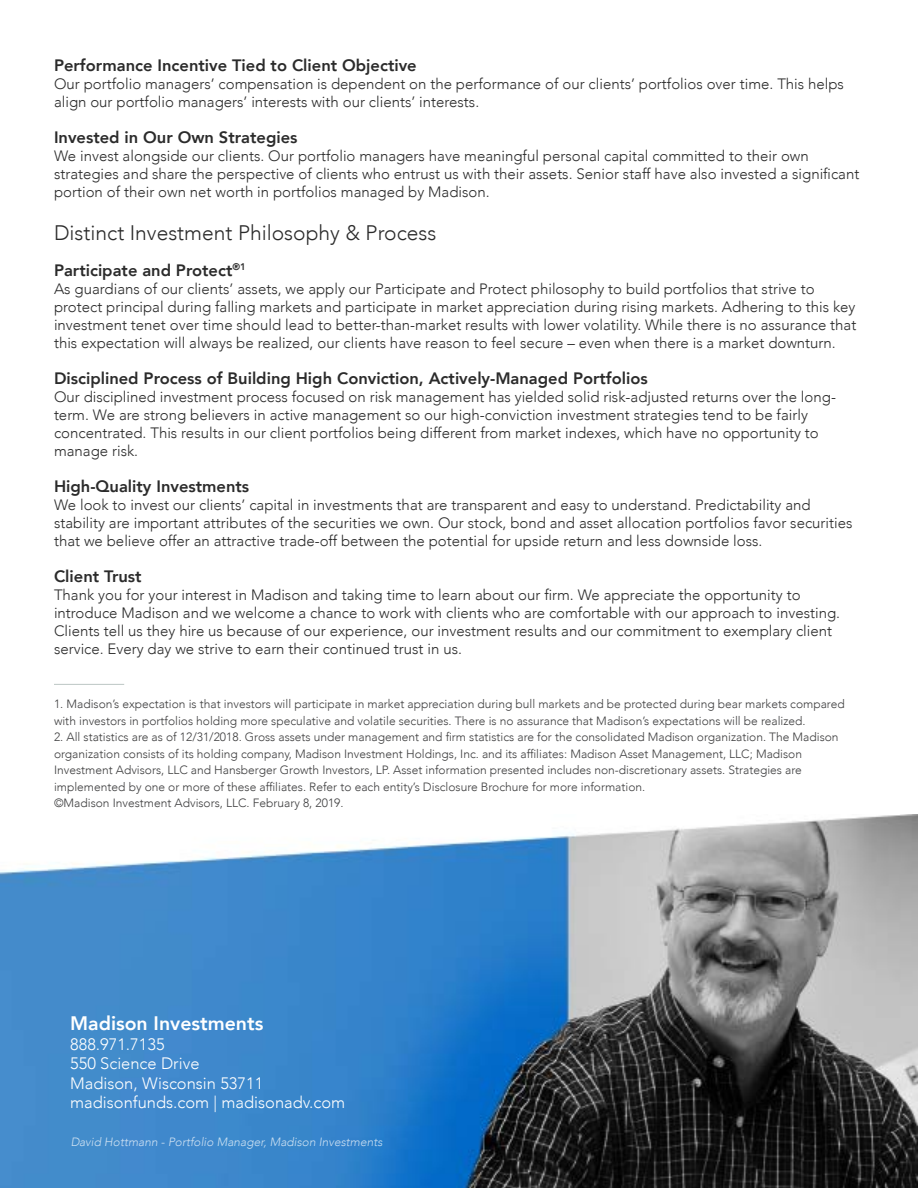
<style>
.page{position:relative;width:918px;height:1188px;background:#fff}
.page>*{position:absolute;margin:0;border:0;box-sizing:border-box;transform-origin:0 0}
.t1{font:300 21px "Avenir";color:#2b2b2b}
.t2{font:800 19.5px "Avenir";color:#fff}
.t3{font:800 16.5px "Avenir";color:#2b2b2b}
.t4{font:300 16.5px/19.5px "Avenir";color:#fff}
.t5{font:300 15px/18px "Avenir";color:#2b2b2b}
.t6{font:300 12px/16.5px "Avenir";color:#3e3e3f}
.t7{font:italic 300 12px "Avenir";color:#fff}
</style>
<div class="page">
<hr style="left:54px;top:684px;width:70px;height:1px;background:#bcc6c4">
<img style="left:0;top:814px;width:918px;height:374px">
<p class="t3" style="left:54px;top:52px;width:364px">Performance Incentive Tied to Client Objective</p>
<p class="t5" style="left:54px;top:74px;width:792px">Our portfolio managers’ compensation is dependent on the performance of our clients’ portfolios over time. This helps align our portfolio managers’ interests with our clients’ interests.</p>
<p class="t3" style="left:54px;top:124px;width:245px">Invested in Our Own Strategies</p>
<p class="t5" style="left:54px;top:146px;width:807px">We invest alongside our clients. Our portfolio managers have meaningful personal capital committed to their own strategies and share the perspective of clients who entrust us with their assets. Senior staff have also invested a significant portion of their own net worth in portfolios managed by Madison.</p>
<p class="t1" style="left:54px;top:220px;width:384px">Distinct Investment Philosophy &amp; Process</p>
<p class="t3" style="left:54px;top:257px;width:193px">Participate and Protect<sup>®1</sup></p>
<p class="t5" style="left:54px;top:280px;width:804px">As guardians of our clients’ assets, we apply our Participate and Protect philosophy to build portfolios that strive to protect principal during falling markets and participate in market appreciation during rising markets. Adhering to this key investment tenet over time should lead to better-than-market results with lower volatility. While there is no assurance that this expectation will always be realized, our clients have reason to feel secure – even when there is a market downturn.</p>
<p class="t3" style="left:54px;top:365px;width:595px">Disciplined Process of Building High Conviction, Actively-Managed Portfolios</p>
<p class="t5" style="left:54px;top:388px;width:783px">Our disciplined investment process focused on risk management has yielded solid risk-adjusted returns over the long&shy;term. We are strong believers in active management so our high-conviction investment strategies tend to be fairly concentrated. This results in our client portfolios being different from market indexes, which have no opportunity to manage risk.</p>
<p class="t3" style="left:54px;top:473px;width:197px">High-Quality Investments</p>
<p class="t5" style="left:54px;top:496px;width:800px">We look to invest our clients’ capital in investments that are transparent and easy to understand. Predictability and stability are important attributes of the securities we own. Our stock, bond and asset allocation portfolios favor securities that we believe offer an attractive trade-off between the potential for upside return and less downside loss.</p>
<p class="t3" style="left:54px;top:563px;width:89px">Client Trust</p>
<p class="t5" style="left:54px;top:586px;width:788px">Thank you for your interest in Madison and taking time to learn about our firm. We appreciate the opportunity to introduce Madison and we welcome a chance to work with clients who are comfortable with our approach to investing.<br>Clients tell us they hire us because of our experience, our investment results and our commitment to exemplary client service. Every day we strive to earn their continued trust in us.</p>
<p class="t6" style="left:54px;top:694px;width:793px">1. Madison’s expectation is that investors will participate in market appreciation during bull markets and be protected during bear markets compared with investors in portfolios holding more speculative and volatile securities. There is no assurance that Madison’s expectations will be realized.</p>
<p class="t6" style="left:54px;top:727px;width:781px">2. All statistics are as of 9/30/2016. Gross assets under management and firm statistics are for the consolidated Madison organization. The Madison organization consists of its holding company, Madison Investment Holdings, Inc. and its affiliates: Madison Asset Management, LLC; Madison Investment Advisors, LLC and Hansberger Growth Investors, LP. Asset information presented includes non-discretionary assets. Strategies are implemented by one or more of these affiliates. Refer to each entity’s Disclosure Brochure for more information.<br>©Madison Investment Advisors, LLC. October 18, 2016.</p>
<p class="t6" style="left:54px;top:696px;width:792px">1. Madison’s expectation is that investors will participate in market appreciation during bull markets and be protected during bear markets compared with investors in portfolios holding more speculative and volatile securities. There is no assurance that Madison’s expectations will be realized.</p>
<p class="t6" style="left:54px;top:729px;width:786px">2. All statistics are as of 12/31/2018. Gross assets under management and firm statistics are for the consolidated Madison organization. The Madison organization consists of its holding company, Madison Investment Holdings, Inc. and its affiliates: Madison Asset Management, LLC; Madison Investment Advisors, LLC and Hansberger Growth Investors, LP. Asset information presented includes non-discretionary assets. Strategies are implemented by one or more of these affiliates. Refer to each entity’s Disclosure Brochure for more information.<br>©Madison Investment Advisors, LLC. February 8, 2019.</p>
<p class="t2" style="left:70px;top:1008px;width:195px">Madison Investments</p>
<p class="t4" style="left:70px;top:1034px;width:277px">888.971.7135<br>550 Science Drive<br>Madison, Wisconsin 53711 madisonfunds.com | madisonadv.com</p>
<p class="t7" style="left:70px;top:1135px;width:314px">David Hottmann - Portfolio Manager, Madison Investments</p>
</div>
